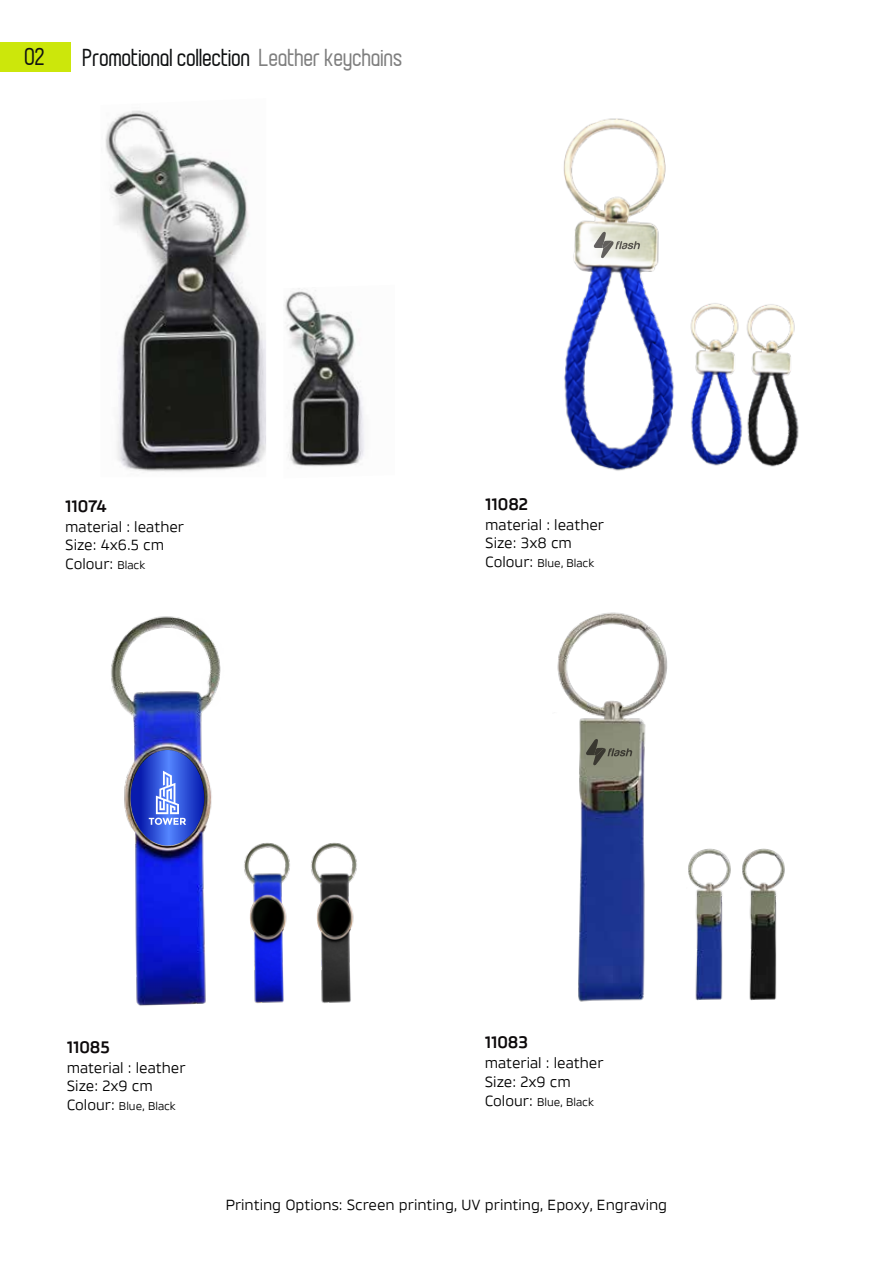
<style>
.page{position:relative;width:893px;height:1263px;background:#fff}
.page>*{position:absolute;margin:0;border:0;box-sizing:border-box;transform-origin:0 0}
.t1{font:22.5px "Beillingsday";color:#101213}
.t2{font:700 17.55px "Brokman Trial";color:#0d0a0b}
.t3{font:15.45px/18.6px "Brokman Trial";color:#000}
.t4{font:11.85px "Brokman Trial";color:#000}
.s1{color:#808080}
.s2{font-size:11.85px}
.s3{font-size:15.45px}
</style>
<div class="page">
<img style="left:557px;top:612px;width:111px;height:390px">
<img style="left:563px;top:118px;width:103px;height:353px">
<img style="left:666px;top:303px;width:56px;height:163px">
<img style="left:722px;top:304px;width:77px;height:163px">
<img style="left:111px;top:616px;width:110px;height:390px">
<img style="left:244px;top:842px;width:46px;height:162px">
<img style="left:311px;top:842px;width:46px;height:161px">
<img style="left:688px;top:848px;width:43px;height:153px">
<img style="left:742px;top:848px;width:43px;height:153px">
<svg style="left:594px;top:232px;width:46px;height:26px"></svg>
<svg style="left:586px;top:739px;width:46px;height:26px"></svg>
<img style="left:131px;top:750px;width:73px;height:95px">
<img style="left:284px;top:288px;width:81px;height:179px">
<img style="left:105px;top:110px;width:161px;height:362px">
<div style="left:0;top:43px;width:70px;height:29px;background:#cce70b"></div>
<h1 class="t1" style="left:25px;top:46px;width:22px">02</h1>
<h1 class="t1" style="left:83px;top:48px;width:321px">Promotional collection <span class="s1">Leather keychains</span></h1>
<p class="t2" style="left:65px;top:498px;width:43px">11074</p>
<p class="t3" style="left:65px;top:518px;width:120px">material : leather<br>Size: 4x6.5 cm<br>Colour: <span class="s2">Black</span></p>
<p class="t2" style="left:485px;top:496px;width:44px">11082</p>
<p class="t3" style="left:485px;top:516px;width:120px">material : leather<br>Size: 3x8 cm</p>
<p class="t4" style="left:485px;top:558px;width:111px"><span class="s3">Colour:</span> Blue, Black</p>
<p class="t2" style="left:67px;top:1039px;width:45px">11085</p>
<p class="t3" style="left:67px;top:1059px;width:120px">material : leather<br>Size: 2x9 cm</p>
<p class="t4" style="left:67px;top:1101px;width:111px"><span class="s3">Colour:</span> Blue, Black</p>
<p class="t2" style="left:485px;top:1035px;width:45px">11083</p>
<p class="t3" style="left:485px;top:1055px;width:120px">material : leather<br>Size: 2x9 cm</p>
<p class="t4" style="left:485px;top:1097px;width:111px"><span class="s3">Colour:</span> Blue, Black</p>
<p class="t3" style="left:226px;top:1196px;width:443px">Printing Options: Screen printing, UV printing, Epoxy, Engraving</p>
</div>
